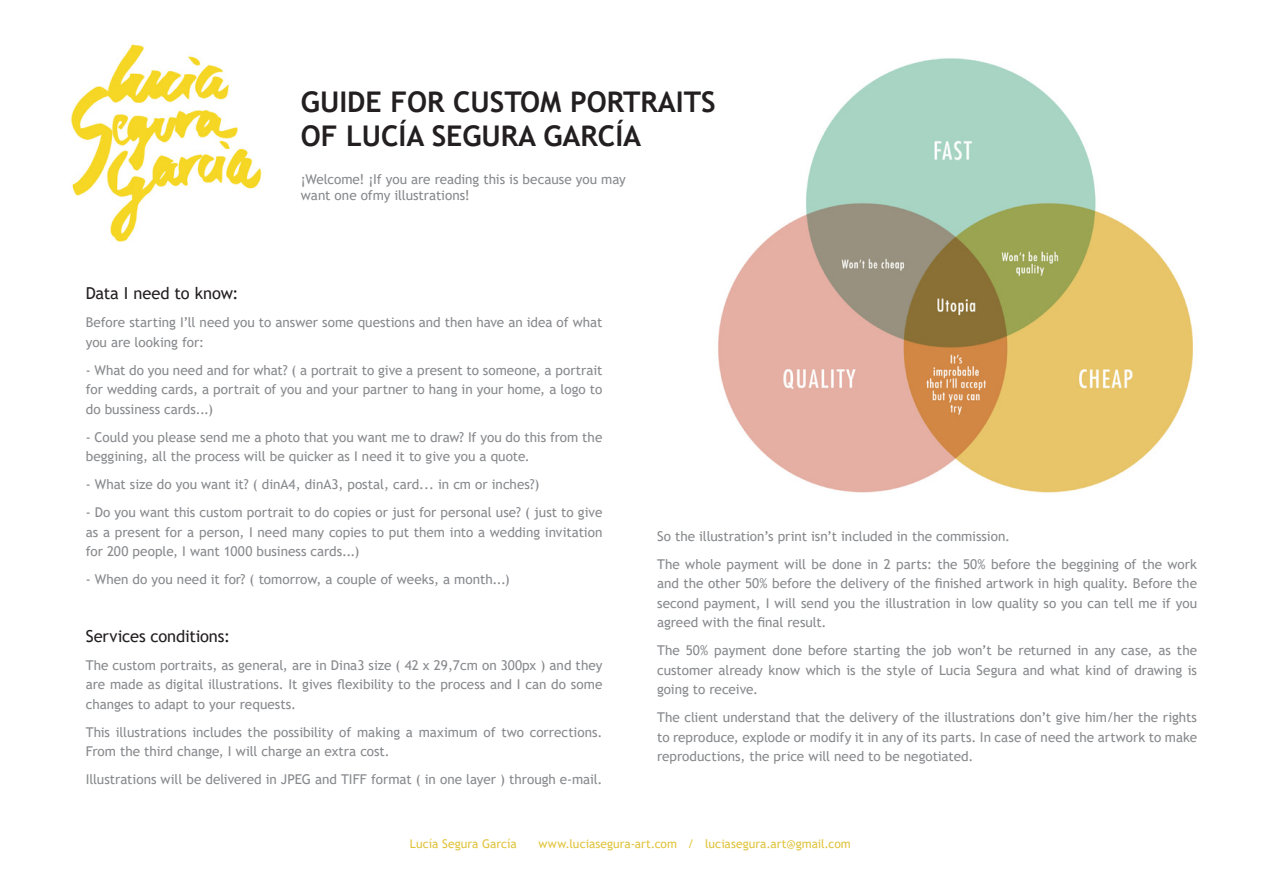
<style>
.page{position:relative;width:1263px;height:893px;background:#fff}
.page>*{position:absolute;margin:0;border:0;box-sizing:border-box;transform-origin:0 0}
.t1{font:700 28.5px "Trebuchet MS";color:#231f20}
.t2{font:16.5px "Trebuchet MS";letter-spacing:-.005em;color:#231f20}
.t3{font:13.5px/19.5px "Trebuchet MS";color:#87898c;text-align:justify}
.t4{font:12px "Trebuchet MS";letter-spacing:.01em;color:#e0c33b}
</style>
<div class="page">
<img style="left:71px;top:44px;width:191px;height:198px">
<img style="left:718px;top:58px;width:475px;height:435px">
<p class="t1" style="left:301px;top:84px;width:416px">GUIDE FOR CUSTOM PORTRAITS</p>
<p class="t1" style="left:301px;top:118px;width:342px">OF LUCÍA SEGURA GARCÍA</p>
<p class="t3" style="left:301px;top:169px;width:326px">¡Welcome! ¡If you are reading this is because you may</p>
<p class="t3" style="left:301px;top:185px;width:170px">want one ofmy illustrations!</p>
<p class="t2" style="left:86px;top:283px;width:154px">Data I need to know:</p>
<p class="t3" style="left:86px;top:313px;width:518px">Before starting I’ll need you to answer some questions and then have an idea of what you are looking for:</p>
<p class="t3" style="left:86px;top:360px;width:518px">- What do you need and for what? ( a portrait to give a present to someone, a portrait for wedding cards, a portrait of you and your partner to hang in your home, a logo to do bussiness cards...)</p>
<p class="t3" style="left:86px;top:427px;width:518px">- Could you please send me a photo that you want me to draw? If you do this from the beggining, all the process will be quicker as I need it to give you a quote.</p>
<p class="t3" style="left:86px;top:475px;width:455px">- What size do you want it? ( dinA4, dinA3, postal, card... in cm or inches?)</p>
<p class="t3" style="left:86px;top:503px;width:518px">- Do you want this custom portrait to do copies or just for personal use? ( just to give as a present for a person, I need many copies to put them into a wedding invitation for 200 people, I want 1000 business cards...)</p>
<p class="t3" style="left:86px;top:570px;width:426px">- When do you need it for? ( tomorrow, a couple of weeks, a month...)</p>
<p class="t2" style="left:86px;top:625px;width:146px">Services conditions:</p>
<p class="t3" style="left:86px;top:655px;width:518px">The custom portraits, as general, are in Dina3 size ( 42 x 29,7cm on 300px ) and they are made as digital illustrations. It gives flexibility to the process and I can do some changes to adapt to your requests.</p>
<p class="t3" style="left:86px;top:722px;width:518px">This illustrations includes the possibility of making a maximum of two corrections.<br>From the third change, I will charge an extra cost.</p>
<p class="t3" style="left:86px;top:770px;width:518px">Illustrations will be delivered in JPEG and TIFF format ( in one layer ) through e-mail.</p>
<p class="t3" style="left:657px;top:526px;width:354px">So the illustration’s print isn’t included in the commission.</p>
<p class="t3" style="left:657px;top:554px;width:541px">The whole payment will be done in 2 parts: the 50% before the beggining of the work and the other 50% before the delivery of the finished artwork in high quality. Before the second payment, I will send you the illustration in low quality so you can tell me if you agreed with the final result.</p>
<p class="t3" style="left:657px;top:641px;width:541px">The 50% payment done before starting the job won’t be returned in any case, as the customer already know which is the style of Lucia Segura and what kind of drawing is going to receive.</p>
<p class="t3" style="left:657px;top:708px;width:541px">The client understand that the delivery of the illustrations don’t give him/her the rights to reproduce, explode or modify it in any of its parts. In case of need the artwork to make reproductions, the price will need to be negotiated.</p>
<p class="t4" style="left:410px;top:836px;width:108px">Lucía Segura García</p>
<p class="t4" style="left:538px;top:836px;width:314px">www.luciasegura-art.com / luciasegura.art@gmail.com</p>
</div>
